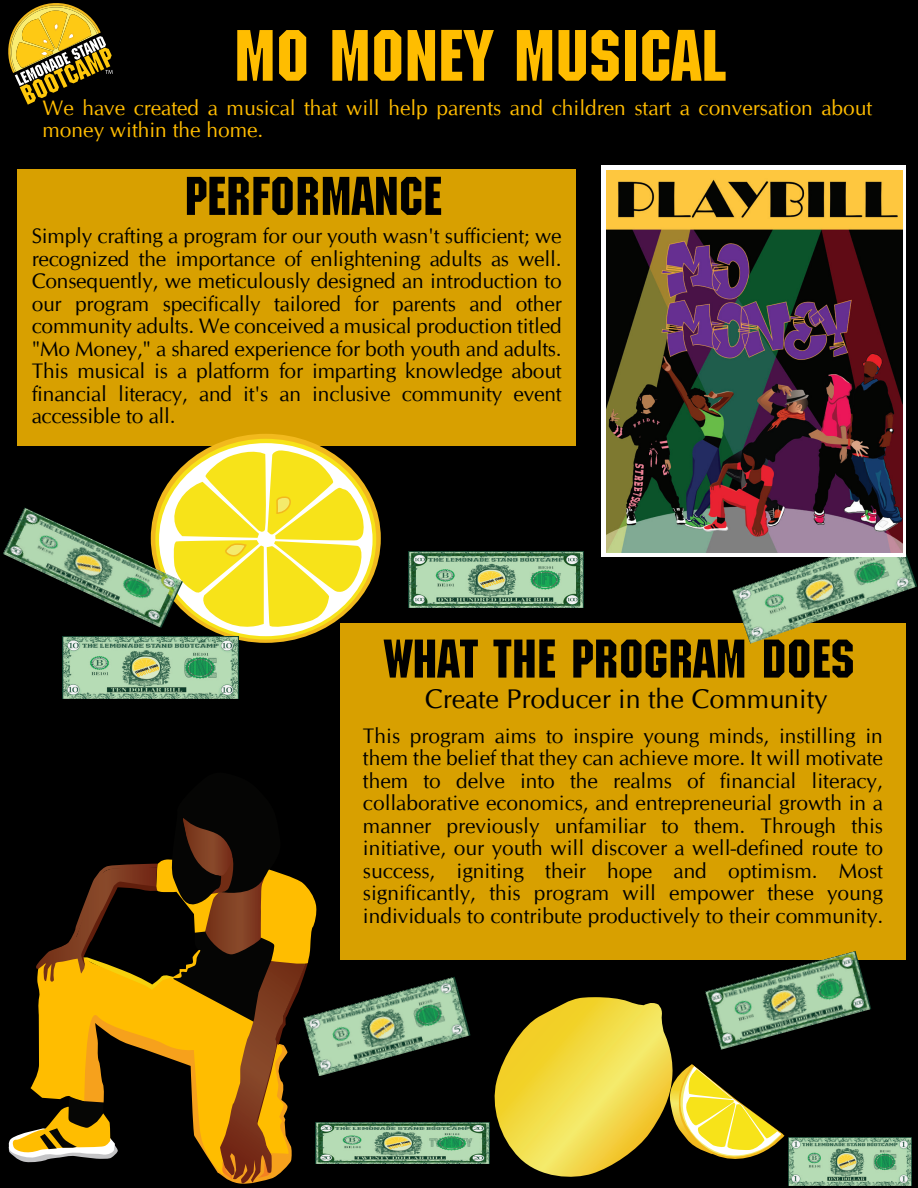
<style>
.page{position:relative;width:918px;height:1188px;background:#000}
.page>*{position:absolute;margin:0;border:0;box-sizing:border-box;transform-origin:0 0}
.t1{font:700 72.15px "Block";color:#ffbd00}
.t2{font:700 54px "Block";color:#000}
.t3{font:27px "CG Omega";color:#000}
.t4{font:21px/22.5px "CG Omega";letter-spacing:-.005em;color:#000;text-align:justify}
.t5{font:21px/22.5px "CG Omega";color:#ffbd00}
</style>
<div class="page">
<div style="left:340px;top:623px;width:565px;height:337px;background:#d8a000"></div>
<div style="left:17px;top:169px;width:559px;height:277px;background:#d8a000"></div>
<img style="left:705px;top:951px;width:166px;height:82px">
<img style="left:318px;top:977px;width:153px;height:99px">
<div style="left:151px;top:434px;width:230px;height:209px;background:#f2b91d;border-radius:50%"></div>
<svg style="left:155px;top:439px;width:221px;height:201px;background:#f9ec77"></svg>
<svg style="left:169px;top:447px;width:196px;height:186px;background:#e8d744"></svg>
<img style="left:408px;top:551px;width:175px;height:56px">
<img style="left:3px;top:508px;width:180px;height:120px">
<img style="left:318px;top:1122px;width:172px;height:42px">
<img style="left:63px;top:637px;width:176px;height:61px">
<img style="left:732px;top:554px;width:185px;height:90px">
<img style="left:789px;top:1137px;width:123px;height:49px">
<svg style="left:494px;top:997px;width:290px;height:180px"></svg>
<svg style="left:8px;top:818px;width:310px;height:366px"></svg>
<svg style="left:602px;top:165px;width:304px;height:391px;background:#e9e5e1"></svg>
<img style="left:607px;top:170px;width:295px;height:383px">
<svg style="left:8px;top:3px;width:105px;height:102px"></svg>
<p class="t1" style="left:234px;top:12px;width:494px">MO MONEY MUSICAL</p>
<p class="t5" style="left:43px;top:97px;width:831px">We have created a musical that will help parents and children start a conversation about money within the home.</p>
<p class="t2" style="left:184px;top:164px;width:259px">PERFORMANCE</p>
<p class="t4" style="left:32px;top:225px;width:532px">Simply crafting a program for our youth wasn't sufficient; we recognized the importance of enlightening adults as well.<br>Consequently, we meticulously designed an introduction to our program specifically tailored for parents and other community adults. We conceived a musical production titled "Mo Money," a shared experience for both youth and adults.<br>This musical is a platform for imparting knowledge about financial literacy, and it's an inclusive community event accessible to all.</p>
<p class="t2" style="left:384px;top:626px;width:472px">WHAT THE PROGRAM DOES</p>
<p class="t3" style="left:425px;top:682px;width:404px">Create Producer in the Community</p>
<p class="t4" style="left:363px;top:724px;width:522px">This program aims to inspire young minds, instilling in them the belief that they can achieve more. It will motivate them to delve into the realms of financial literacy, collaborative economics, and entrepreneurial growth in a manner previously unfamiliar to them. Through this initiative, our youth will discover a well-defined route to success, igniting their hope and optimism. Most significantly, this program will empower these young individuals to contribute productively to their community.</p>
</div>
